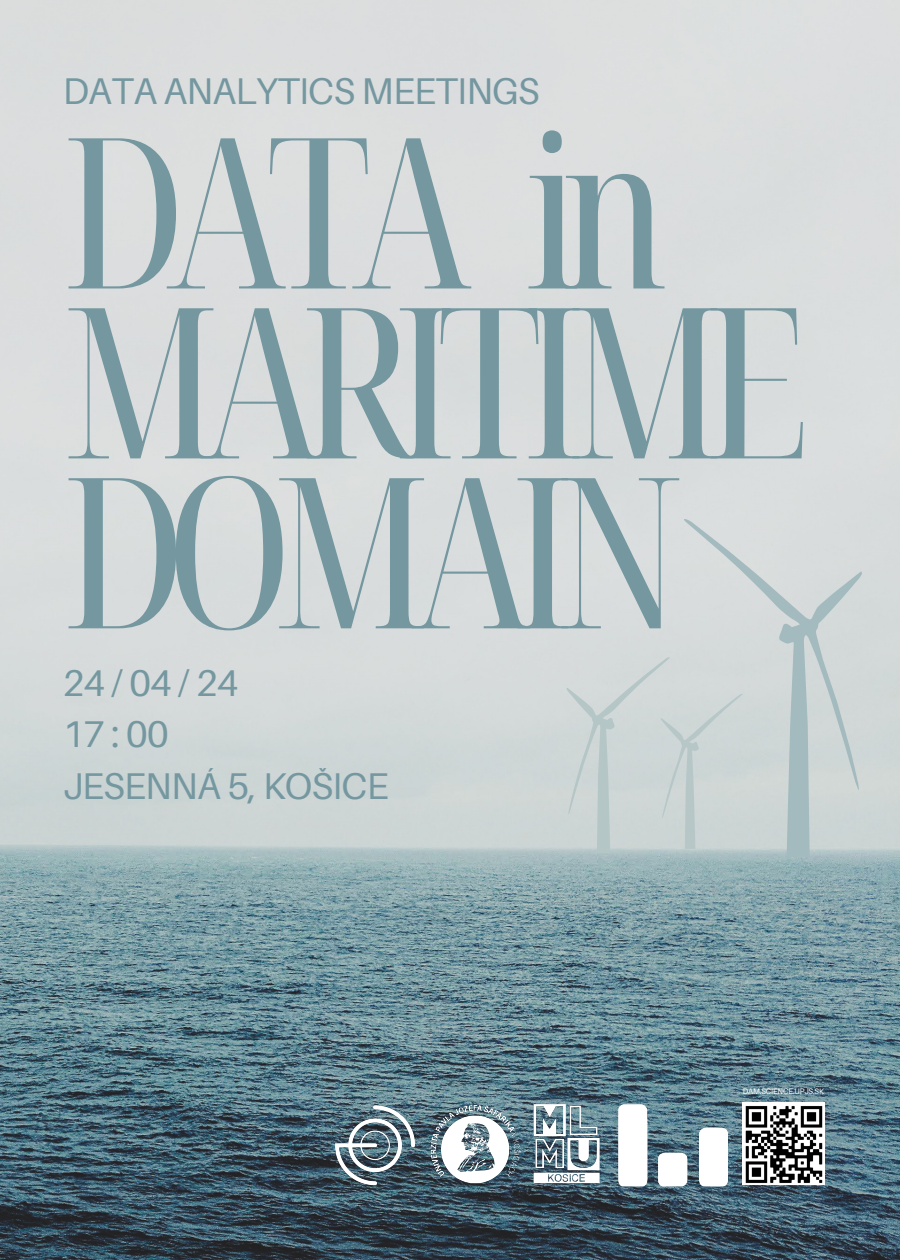
<style>
.page{position:relative;width:900px;height:1260px;background:#fff}
.page>*{position:absolute;margin:0;border:0;box-sizing:border-box;transform-origin:0 0}
.t1{font:extra-condensed 210.19px/169.9px "Noto Serif Display";letter-spacing:-.09em;color:#7497a0}
.t2{font:37.25px/51.2px "Aileron";letter-spacing:-.02em;color:#7497a0}
.t3{font:7.94px "Aileron";letter-spacing:-.02em;color:#fff}
</style>
<div class="page">
<img style="left:0;top:0;width:900px;height:1260px">
<svg style="left:684px;top:518px;width:178px;height:339px;background:#cbd4d5"></svg>
<img style="left:525px;top:1103px;width:82px;height:82px">
<img style="left:618px;top:1103px;width:109px;height:84px">
<img style="left:421px;top:1104px;width:120px;height:81px">
<img style="left:743px;top:1103px;width:82px;height:82px">
<img style="left:330px;top:1104px;width:91px;height:83px">
<svg style="left:567px;top:657px;width:176px;height:196px;background:#cbd4d4"></svg>
<p class="t2" style="left:63px;top:65px;width:479px">DATA ANALYTICS MEETINGS</p>
<p class="t1" style="left:63px;top:122px;width:748px">DATA in<br>MARITIME<br>DOMAIN</p>
<p class="t2" style="left:63px;top:657px;width:328px">24/04/24<br>17:00<br>JESENNÁ 5, KOŠICE</p>
<p class="t3" style="left:743px;top:1087px;width:83px">DAM.SCIENCE.UPJS.SK</p>
</div>
